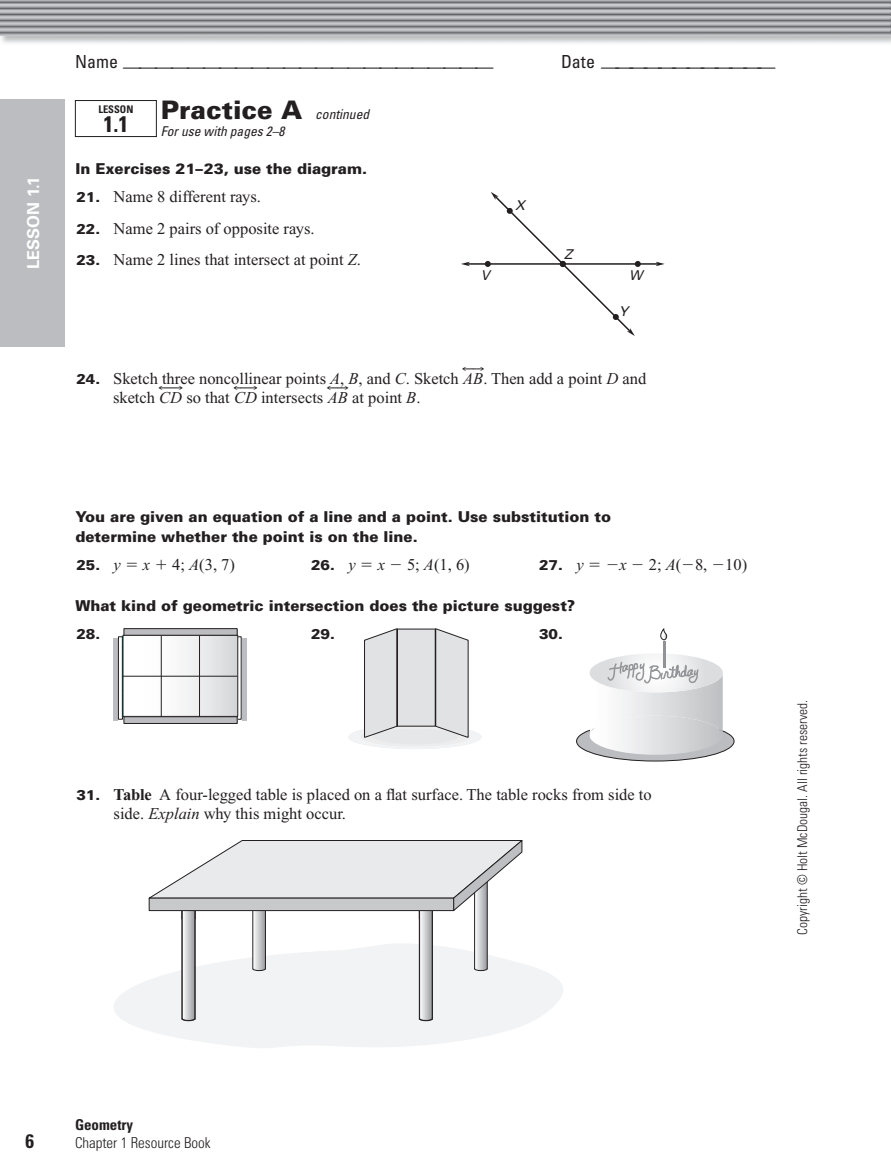
<style>
.page{position:relative;width:891px;height:1175px;background:#fff}
.page>*{position:absolute;margin:0;border:0;box-sizing:border-box;transform-origin:0 0}
.t1{font:900 25.5px "Univers";color:#231f20}
.t2{font:700 condensed 22.5px "Univers";color:#231f20}
.t3{font:700 condensed 19.5px "Univers";color:#231f20}
.t4{font:condensed 18px "Univers";color:#231f20}
.t5{font:16.5px/19.5px "Times New Roman";color:#231f20}
.t6{font:700 16.5px "Univers";letter-spacing:.005em;color:#fff}
.t7{font:italic 16.5px "Times New Roman";color:#231f20}
.t8{font:900 15px/19.5px "Univers";color:#231f20}
.t9{font:300 condensed 15px "Univers";color:#231f20}
.t10{font:700 condensed 15px "Univers";color:#231f20}
.t11{font:900 14.25px "Univers";color:#231f20}
.t12{font:300 condensed 13.5px "Univers";color:#231f20}
.t13{font:italic condensed 13.5px "Univers";color:#231f20}
.t14{font:italic 13.5px "Univers";color:#231f20}
.t15{font:700 condensed 10.5px "Univers";color:#231f20}
.s1{font-weight:400;font-style:italic;font-stretch:condensed;font-size:13.5px}
.s2{font-family:"Univers";font-weight:900;font-size:14.25px}
.s3{font-style:italic}
.s4{font-family:"Times New Roman";font-weight:400;font-style:italic;font-size:16.5px}
.s5{font-weight:700}
</style>
<div class="page">
<svg style="left:656px;top:262px;width:9px;height:4px"></svg>
<svg style="left:461px;top:262px;width:9px;height:4px"></svg>
<hr style="left:468px;top:263px;width:190px;height:2px;background:#231f20">
<svg style="left:485px;top:192px;width:156px;height:144px"></svg>
<hr style="left:242px;top:638px;width:4px;height:82px;background:#bcbdc0">
<hr style="left:114px;top:638px;width:4px;height:82px;background:#bcbdc0">
<div style="left:118px;top:636px;width:5px;height:83px;border:1px solid #231f20"></div>
<div style="left:124px;top:716px;width:113px;height:7px;background:#bcbdc0"></div>
<div style="left:124px;top:716px;width:113px;height:7px;border:1px solid #231f20"></div>
<div style="left:124px;top:628px;width:113px;height:7px;background:#bcbdc0"></div>
<div style="left:124px;top:628px;width:113px;height:7px;border:1px solid #231f20"></div>
<div style="left:123px;top:635px;width:115px;height:81px;background:linear-gradient(to right,#fff,#dadbdd)"></div>
<div style="left:123px;top:635px;width:115px;height:81px;border:1px solid #231f20"></div>
<hr style="left:199px;top:635px;width:1px;height:81px;background:#231f20">
<hr style="left:161px;top:635px;width:1px;height:81px;background:#231f20">
<hr style="left:122px;top:635px;width:1px;height:81px;background:#bfbfbf">
<hr style="left:123px;top:676px;width:114px;height:1px;background:#231f20">
<div style="left:348px;top:725px;width:134px;height:24px;background:#f2f3f4;border-radius:50%"></div>
<div style="left:361px;top:727px;width:109px;height:19px;background:#ededee;border-radius:50%"></div>
<div style="left:373px;top:729px;width:86px;height:15px;background:#e6e7e9;border-radius:50%"></div>
<svg style="left:435px;top:628px;width:34px;height:110px;background:#d9d9db"></svg>
<div style="left:397px;top:629px;width:38px;height:97px;background:#e1e2e4"></div>
<hr style="left:435px;top:629px;width:1px;height:97px;background:#231f20">
<svg style="left:364px;top:628px;width:34px;height:110px;background:#dadadc"></svg>
<hr style="left:396px;top:629px;width:2px;height:97px;background:#231f20">
<svg style="left:577px;top:721px;width:157px;height:40px"></svg>
<svg style="left:660px;top:628px;width:7px;height:12px"></svg>
<svg style="left:589px;top:653px;width:135px;height:101px"></svg>
<hr style="left:663px;top:641px;width:2px;height:26px;background:#909295">
<svg style="left:114px;top:964px;width:449px;height:84px;fill:#f2f3f4"></svg>
<svg style="left:147px;top:840px;width:376px;height:182px"></svg>
<div style="left:149px;top:898px;width:305px;height:12px;background:#c8c9cb"></div>
<div style="left:149px;top:897px;width:305px;height:14px;border:1px solid #231f20"></div>
<div style="left:75px;top:100px;width:82px;height:37px;border:1px solid #231f20"></div>
<div style="left:0;top:99px;width:64px;height:247px;background:#bcbdc0"></div>
<svg style="left:0;top:0;width:891px;height:35px;background:#a0a1a4"></svg>
<p class="t6" style="left:27px;top:269px;width:94px;rotate:-90deg">LESSON 1.1</p>
<p class="t4" style="left:75px;top:60px;width:420px">Name ———————————————————————</p>
<p class="t4" style="left:561px;top:60px;width:216px">D a t e ————————————</p>
<p class="t15" style="left:98px;top:105px;width:37px">LESSON</p>
<h2 class="t2" style="left:103px;top:116px;width:26px">1.1</h2>
<h1 class="t1" style="left:161px;top:101px;width:210px">Practice A <span class="s1">continued</span></h1>
<p class="t13" style="left:161px;top:126px;width:125px">For use with pages 2–8</p>
<p class="t8" style="left:75px;top:160px;width:293px">In Exercises 21–23, use the diagram.</p>
<p class="t5" style="left:76px;top:189px;width:186px"><span class="s2">21.</span> Name 8 different rays.</p>
<p class="t14" style="left:515px;top:200px;width:11px">X</p>
<p class="t5" style="left:76px;top:220px;width:240px"><span class="s2">22.</span> Name 2 pairs of opposite rays.</p>
<p class="t5" style="left:76px;top:252px;width:286px"><span class="s2">23.</span> Name 2 lines that intersect at point <span class="s3">Z</span>.</p>
<p class="t14" style="left:564px;top:249px;width:10px">Z</p>
<p class="t14" style="left:481px;top:270px;width:11px">V</p>
<p class="t14" style="left:629px;top:270px;width:15px">W</p>
<p class="t14" style="left:619px;top:306px;width:11px">Y</p>
<p class="t5" style="left:113px;top:370px;width:535px;text-indent:-37px"><span class="s2">24.</span> Sketch three noncollinear points <span class="s3">A</span>, <span class="s3">B</span>, and <span class="s3">C</span>. Sketch <span class="s3">AB</span> . Then add a point <span class="s3">D</span> and sketch <span class="s3">CD</span> so that <span class="s3">CD</span> intersects <span class="s3">AB</span> at point <span class="s3">B</span>.</p>
<p class="t8" style="left:75px;top:508px;width:537px">You are given an equation of a line and a point. Use substitution to determine whether the point is on the line.</p>
<p class="t11" style="left:76px;top:559px;width:46px">25. <span class="s4">y</span></p>
<p class="t7" style="left:143px;top:558px;width:9px">x</p>
<p class="t5" style="left:172px;top:556px;width:64px">4; <span class="s3">A</span>(3, 7)</p>
<p class="t11" style="left:311px;top:559px;width:46px">26. <span class="s4">y</span></p>
<p class="t7" style="left:378px;top:558px;width:9px">x</p>
<p class="t5" style="left:407px;top:556px;width:64px">5; <span class="s3">A</span>(1, 6)</p>
<p class="t11" style="left:539px;top:559px;width:46px">27. <span class="s4">y</span></p>
<p class="t7" style="left:619px;top:558px;width:9px">x</p>
<p class="t5" style="left:649px;top:556px;width:100px">2; <span class="s3">A</span>( 8, 10)</p>
<p class="t8" style="left:75px;top:597px;width:501px">What kind of geometric intersection does the picture suggest?</p>
<p class="t11" style="left:76px;top:628px;width:25px">28.</p>
<p class="t11" style="left:311px;top:628px;width:25px">29.</p>
<p class="t11" style="left:539px;top:628px;width:25px">30.</p>
<p class="t5" style="left:114px;top:786px;width:540px;text-indent:-37px"><span class="s2">31.</span> <span class="s5">Table</span> A four-legged table is placed on a flat surface. The table rocks from side to side. <span class="s3">Explain</span> why this might occur.</p>
<p class="t12" style="left:797px;top:934px;width:236px;rotate:-90deg">Copyright © Holt McDougal. All rights reserved.</p>
<p class="t10" style="left:75px;top:1119px;width:60px">Geometry</p>
<p class="t3" style="left:26px;top:1133px;width:10px">6</p>
<p class="t9" style="left:75px;top:1137px;width:137px">Chapter 1 Resource Book</p>
</div>
